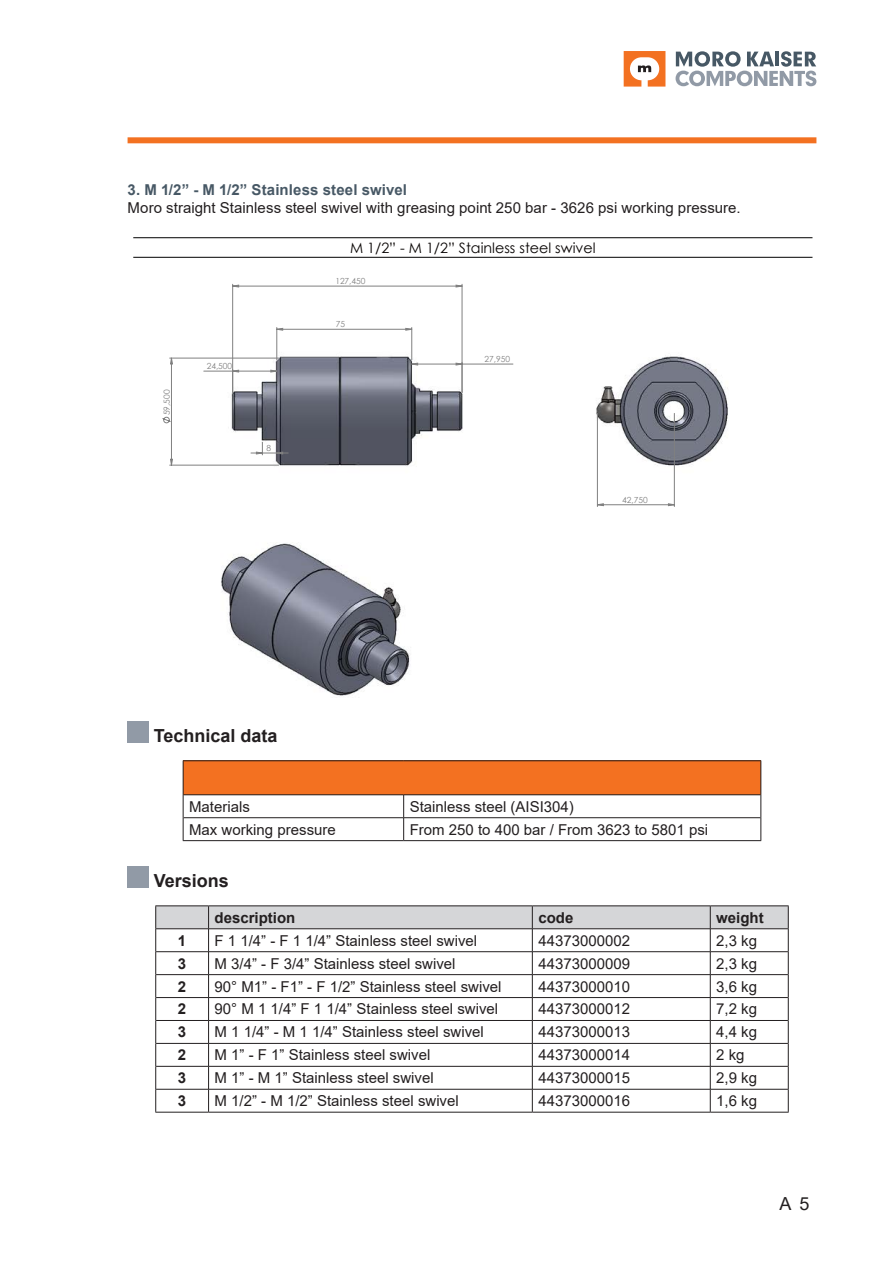
<style>
.page{position:relative;width:893px;height:1263px;background:#fff}
.page>*{position:absolute;margin:0;border:0;box-sizing:border-box;transform-origin:0 0}
.Testo_BOLD{font:700 18px "Arial";color:#231f20}
.t1{font:18px "Arial";color:#231f20}
.Testo{font:15px "Arial";color:#231f20}
.Testo-2{font:700 15px "Arial";letter-spacing:.01em;color:#475865}
.Testo-3{font:700 15px "Arial";color:#231f20}
.t2{font:14.25px "Century Gothic";color:#0a0605}
.t3{font:8.4px "Century Gothic";color:#808080}
</style>
<div class="page">
<svg style="left:676px;top:51px;width:140px;height:35px"></svg>
<svg style="left:624px;top:51px;width:41px;height:36px"></svg>
<div style="left:128px;top:137px;width:688px;height:6px;background:#f37121"></div>
<img style="left:133px;top:238px;width:680px;height:458px">
<div style="left:432px;top:646px;width:121px;height:53px;background:#fff"></div>
<hr style="left:462px;top:284px;width:1px;height:108px;background:#808080">
<hr style="left:232px;top:284px;width:1px;height:108px;background:#808080">
<hr style="left:674px;top:413px;width:1px;height:93px;background:#808080">
<hr style="left:170px;top:358px;width:109px;height:1px;background:#808080">
<hr style="left:170px;top:465px;width:109px;height:1px;background:#808080">
<svg style="left:233px;top:285px;width:441px;height:221px"></svg>
<svg style="left:204px;top:328px;width:258px;height:64px"></svg>
<svg style="left:251px;top:442px;width:37px;height:13px"></svg>
<svg style="left:162px;top:358px;width:11px;height:107px"></svg>
<hr style="left:133px;top:257px;width:679px;height:1px;background:#000">
<hr style="left:133px;top:237px;width:679px;height:1px;background:#000">
<div style="left:128px;top:721px;width:21px;height:21px;background:#919aa6"></div>
<div style="left:183px;top:761px;width:578px;height:34px;background:#f37121"></div>
<hr style="left:183px;top:760px;width:221px;height:1px;background:#231f20">
<hr style="left:183px;top:761px;width:1px;height:34px;background:#231f20">
<hr style="left:404px;top:760px;width:357px;height:1px;background:#231f20">
<hr style="left:760px;top:761px;width:1px;height:34px;background:#231f20">
<svg style="left:183px;top:795px;width:1px;height:45px"></svg>
<svg style="left:403px;top:795px;width:1px;height:45px"></svg>
<svg style="left:760px;top:795px;width:1px;height:45px"></svg>
<hr style="left:183px;top:840px;width:221px;height:1px;background:#231f20">
<hr style="left:404px;top:840px;width:357px;height:1px;background:#231f20">
<hr style="left:184px;top:794px;width:220px;height:1px;background:#231f20">
<hr style="left:404px;top:794px;width:356px;height:1px;background:#231f20">
<hr style="left:184px;top:817px;width:220px;height:1px;background:#231f20">
<hr style="left:404px;top:817px;width:356px;height:1px;background:#231f20">
<div style="left:128px;top:866px;width:21px;height:21px;background:#919aa6"></div>
<hr style="left:155px;top:905px;width:54px;height:1px;background:#231f20">
<hr style="left:209px;top:905px;width:323px;height:1px;background:#231f20">
<hr style="left:532px;top:905px;width:178px;height:1px;background:#231f20">
<hr style="left:710px;top:905px;width:79px;height:1px;background:#231f20">
<svg style="left:155px;top:906px;width:634px;height:206px"></svg>
<hr style="left:155px;top:1112px;width:54px;height:1px;background:#231f20">
<hr style="left:209px;top:1112px;width:323px;height:1px;background:#231f20">
<hr style="left:532px;top:1112px;width:178px;height:1px;background:#231f20">
<hr style="left:710px;top:1112px;width:79px;height:1px;background:#231f20">
<hr style="left:156px;top:928px;width:53px;height:1px;background:#231f20">
<hr style="left:209px;top:928px;width:323px;height:1px;background:#231f20">
<hr style="left:532px;top:928px;width:178px;height:1px;background:#231f20">
<hr style="left:710px;top:928px;width:78px;height:1px;background:#231f20">
<hr style="left:156px;top:951px;width:53px;height:1px;background:#231f20">
<hr style="left:209px;top:951px;width:323px;height:1px;background:#231f20">
<hr style="left:532px;top:951px;width:178px;height:1px;background:#231f20">
<hr style="left:710px;top:951px;width:78px;height:1px;background:#231f20">
<hr style="left:156px;top:974px;width:53px;height:1px;background:#231f20">
<hr style="left:209px;top:974px;width:323px;height:1px;background:#231f20">
<hr style="left:532px;top:974px;width:178px;height:1px;background:#231f20">
<hr style="left:710px;top:974px;width:78px;height:1px;background:#231f20">
<hr style="left:156px;top:997px;width:53px;height:1px;background:#231f20">
<hr style="left:209px;top:997px;width:323px;height:1px;background:#231f20">
<hr style="left:532px;top:997px;width:178px;height:1px;background:#231f20">
<hr style="left:710px;top:997px;width:78px;height:1px;background:#231f20">
<hr style="left:156px;top:1020px;width:53px;height:1px;background:#231f20">
<hr style="left:209px;top:1020px;width:323px;height:1px;background:#231f20">
<hr style="left:532px;top:1020px;width:178px;height:1px;background:#231f20">
<hr style="left:710px;top:1020px;width:78px;height:1px;background:#231f20">
<hr style="left:156px;top:1043px;width:53px;height:1px;background:#231f20">
<hr style="left:209px;top:1043px;width:323px;height:1px;background:#231f20">
<hr style="left:532px;top:1043px;width:178px;height:1px;background:#231f20">
<hr style="left:710px;top:1043px;width:78px;height:1px;background:#231f20">
<hr style="left:156px;top:1066px;width:53px;height:1px;background:#231f20">
<hr style="left:209px;top:1066px;width:323px;height:1px;background:#231f20">
<hr style="left:532px;top:1066px;width:178px;height:1px;background:#231f20">
<hr style="left:710px;top:1066px;width:78px;height:1px;background:#231f20">
<hr style="left:156px;top:1089px;width:53px;height:1px;background:#231f20">
<hr style="left:209px;top:1089px;width:323px;height:1px;background:#231f20">
<hr style="left:532px;top:1089px;width:178px;height:1px;background:#231f20">
<hr style="left:710px;top:1089px;width:78px;height:1px;background:#231f20">
<p class="Testo-2" style="left:128px;top:179px;width:281px">3. M 1/2” - M 1/2” Stainless steel swivel</p>
<p class="Testo" style="left:128px;top:197px;width:614px">Moro straight Stainless steel swivel with greasing point 250 bar - 3626 psi working pressure.</p>
<p class="t2" style="left:350px;top:238px;width:247px">M 1/2” - M 1/2” Stainless steel swivel</p>
<p class="t3" style="left:335px;top:275px;width:32px">127,450</p>
<p class="t3" style="left:161px;top:415px;width:27px;rotate:-90deg">59,500</p>
<p class="t3" style="left:207px;top:360px;width:27px">24,500</p>
<p class="t3" style="left:267px;top:442px;width:6px">8</p>
<p class="t3" style="left:336px;top:318px;width:11px">75</p>
<p class="t3" style="left:485px;top:353px;width:27px">27,950</p>
<p class="t3" style="left:622px;top:494px;width:27px">42,750</p>
<p class="Testo_BOLD" style="left:154px;top:723px;width:125px">Technical data</p>
<p class="Testo" style="left:189px;top:796px;width:62px">Materials</p>
<p class="Testo" style="left:410px;top:796px;width:166px">Stainless steel (AISI304)</p>
<p class="Testo" style="left:189px;top:819px;width:148px">Max working pressure</p>
<p class="Testo" style="left:410px;top:819px;width:300px">From 250 to 400 bar / From 3623 to 5801 psi</p>
<p class="Testo_BOLD" style="left:154px;top:868px;width:77px">Versions</p>
<p class="Testo-3" style="left:215px;top:907px;width:82px">description</p>
<p class="Testo-3" style="left:538px;top:907px;width:37px">code</p>
<p class="Testo-3" style="left:716px;top:907px;width:49px">weight</p>
<p class="Testo-3" style="left:178px;top:930px;width:10px">1</p>
<p class="Testo" style="left:215px;top:930px;width:264px">F 1 1/4” - F 1 1/4” Stainless steel swivel</p>
<p class="Testo" style="left:538px;top:930px;width:93px">44373000002</p>
<p class="Testo" style="left:716px;top:930px;width:42px">2,3 kg</p>
<p class="Testo-3" style="left:178px;top:953px;width:10px">3</p>
<p class="Testo" style="left:215px;top:953px;width:242px">M 3/4” - F 3/4” Stainless steel swivel</p>
<p class="Testo" style="left:538px;top:953px;width:93px">44373000009</p>
<p class="Testo" style="left:716px;top:953px;width:42px">2,3 kg</p>
<p class="Testo-3" style="left:178px;top:976px;width:10px">2</p>
<p class="Testo" style="left:215px;top:976px;width:288px">90° M1” - F1” - F 1/2” Stainless steel swivel</p>
<p class="Testo" style="left:538px;top:976px;width:93px">44373000010</p>
<p class="Testo" style="left:716px;top:976px;width:42px">3,6 kg</p>
<p class="Testo-3" style="left:178px;top:999px;width:10px">2</p>
<p class="Testo" style="left:215px;top:999px;width:285px">90° M 1 1/4” F 1 1/4” Stainless steel swivel</p>
<p class="Testo" style="left:538px;top:999px;width:93px">44373000012</p>
<p class="Testo" style="left:716px;top:999px;width:42px">7,2 kg</p>
<p class="Testo-3" style="left:178px;top:1021px;width:10px">3</p>
<p class="Testo" style="left:215px;top:1022px;width:271px">M 1 1/4” - M 1 1/4” Stainless steel swivel</p>
<p class="Testo" style="left:538px;top:1022px;width:93px">44373000013</p>
<p class="Testo" style="left:716px;top:1022px;width:42px">4,4 kg</p>
<p class="Testo-3" style="left:178px;top:1044px;width:10px">2</p>
<p class="Testo" style="left:215px;top:1045px;width:217px">M 1” - F 1” Stainless steel swivel</p>
<p class="Testo" style="left:538px;top:1045px;width:93px">44373000014</p>
<p class="Testo" style="left:716px;top:1045px;width:30px">2 kg</p>
<p class="Testo-3" style="left:178px;top:1067px;width:10px">3</p>
<p class="Testo" style="left:215px;top:1068px;width:221px">M 1” - M 1” Stainless steel swivel</p>
<p class="Testo" style="left:538px;top:1068px;width:93px">44373000015</p>
<p class="Testo" style="left:716px;top:1068px;width:42px">2,9 kg</p>
<p class="Testo-3" style="left:178px;top:1090px;width:10px">3</p>
<p class="Testo" style="left:215px;top:1090px;width:246px">M 1/2” - M 1/2” Stainless steel swivel</p>
<p class="Testo" style="left:538px;top:1090px;width:93px">44373000016</p>
<p class="Testo" style="left:716px;top:1090px;width:42px">1,6 kg</p>
<p class="t1" style="left:779px;top:1192px;width:32px">A 5</p>
</div>
